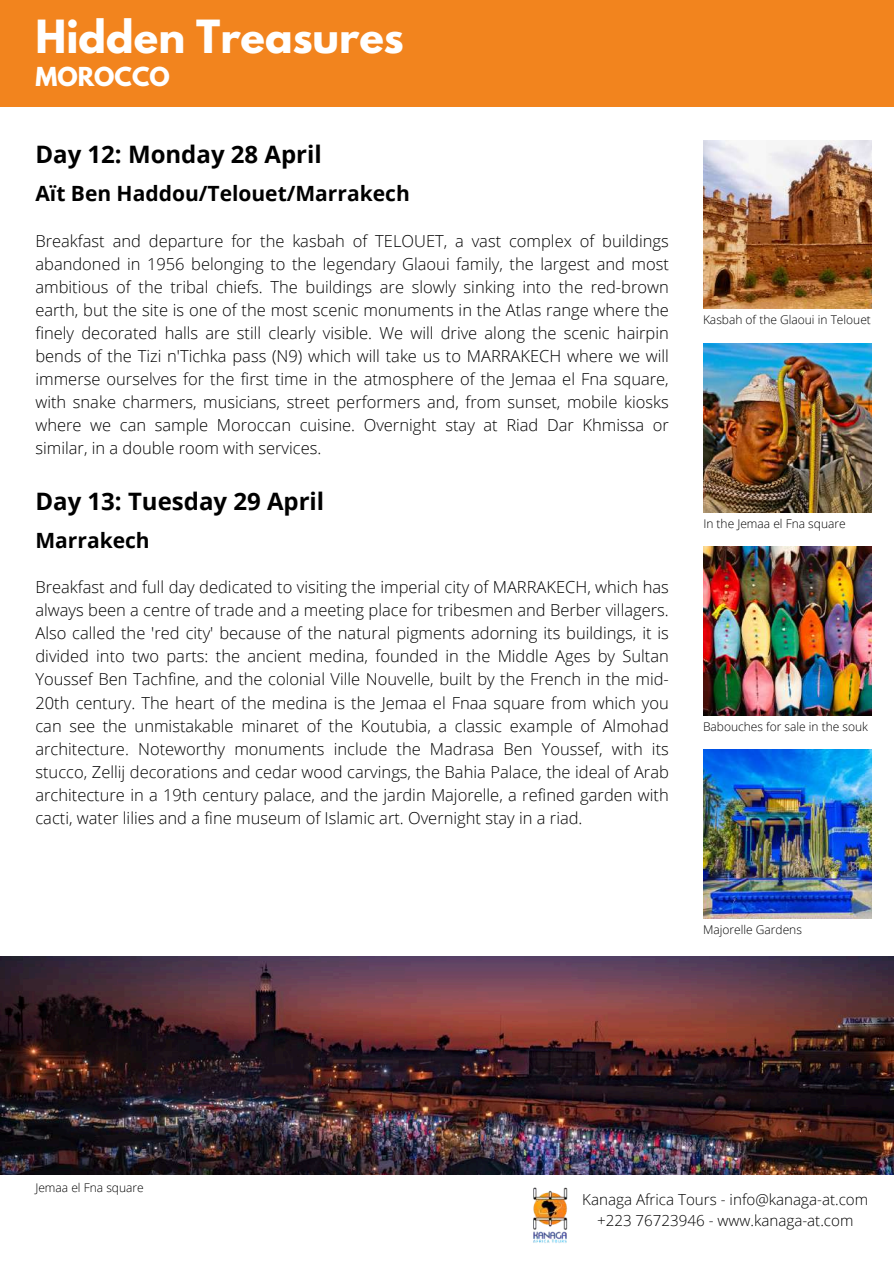
<style>
.page{position:relative;width:894px;height:1264px;background:#fff}
.page>*{position:absolute;margin:0;border:0;box-sizing:border-box;transform-origin:0 0}
.t1{font:700 40.5px "League Spartan";color:#fff}
.t2{font:700 24px "Open Sans";color:#000}
.t3{font:700 23.1px "League Spartan";color:#fff}
.t4{font:700 21px "Open Sans";color:#000}
.t5{font:300 16.5px/23px "Open Sans";color:#000;text-align:justify}
.t6{font:300 15.15px/21px "Open Sans";color:#000;text-align:center}
.t7{font:300 12px "Open Sans";color:#000}
</style>
<div class="page">
<img style="left:533px;top:1187px;width:35px;height:56px">
<img style="left:703px;top:140px;width:168px;height:169px">
<img style="left:703px;top:343px;width:168px;height:169px">
<img style="left:703px;top:546px;width:168px;height:169px">
<img style="left:703px;top:749px;width:168px;height:169px">
<img style="left:0;top:956px;width:893px;height:218px">
<div style="left:0;top:0;width:893px;height:106px;background:#f2841e"></div>
<h1 class="t1" style="left:35px;top:17px;width:370px">Hidden Treasures</h1>
<h3 class="t3" style="left:35px;top:66px;width:136px">MOROCCO</h3>
<h2 class="t2" style="left:35px;top:138px;width:288px">Day 12: Monday 28 April</h2>
<p class="t4" style="left:35px;top:179px;width:376px">Aït Ben Haddou/Telouet/Marrakech</p>
<p class="t5" style="left:35px;top:229px;width:634px">Breakfast and departure for the kasbah of TELOUET, a vast complex of buildings abandoned in 1956 belonging to the legendary Glaoui family, the largest and most ambitious of the tribal chiefs. The buildings are slowly sinking into the red-brown earth, but the site is one of the most scenic monuments in the Atlas range where the finely decorated halls are still clearly visible. We will drive along the scenic hairpin bends of the Tizi n'Tichka pass (N9) which will take us to MARRAKECH where we will immerse ourselves for the first time in the atmosphere of the Jemaa el Fna square, with snake charmers, musicians, street performers and, from sunset, mobile kiosks where we can sample Moroccan cuisine. Overnight stay at Riad Dar Khmissa or similar, in a double room with services.</p>
<h2 class="t2" style="left:35px;top:484px;width:290px">Day 13: Tuesday 29 April</h2>
<p class="t4" style="left:35px;top:525px;width:116px">Marrakech</p>
<p class="t5" style="left:35px;top:575px;width:634px">Breakfast and full day dedicated to visiting the imperial city of MARRAKECH, which has always been a centre of trade and a meeting place for tribesmen and Berber villagers.<br>Also called the 'red city' because of the natural pigments adorning its buildings, it is divided into two parts: the ancient medina, founded in the Middle Ages by Sultan Youssef Ben Tachfine, and the colonial Ville Nouvelle, built by the French in the mid-20th century. The heart of the medina is the Jemaa el Fnaa square from which you can see the unmistakable minaret of the Koutubia, a classic example of Almohad architecture. Noteworthy monuments include the Madrasa Ben Youssef, with its stucco, Zellij decorations and cedar wood carvings, the Bahia Palace, the ideal of Arab architecture in a 19th century palace, and the jardin Majorelle, a refined garden with cacti, water lilies and a fine museum of Islamic art. Overnight stay in a riad.</p>
<p class="t7" style="left:702px;top:311px;width:169px">Kasbah of the Glaoui in Telouet</p>
<p class="t7" style="left:703px;top:515px;width:144px">In the Jemaa el Fna square</p>
<p class="t7" style="left:702px;top:718px;width:166px">Babouches for sale in the souk</p>
<p class="t7" style="left:702px;top:921px;width:100px">Majorelle Gardens</p>
<p class="t7" style="left:35px;top:1179px;width:110px">Jemaa el Fna square</p>
<p class="t6" style="left:582px;top:1188px;width:287px">Kanaga Africa Tours - info@kanaga-at.com +223 76723946 - www.kanaga-at.com</p>
</div>
